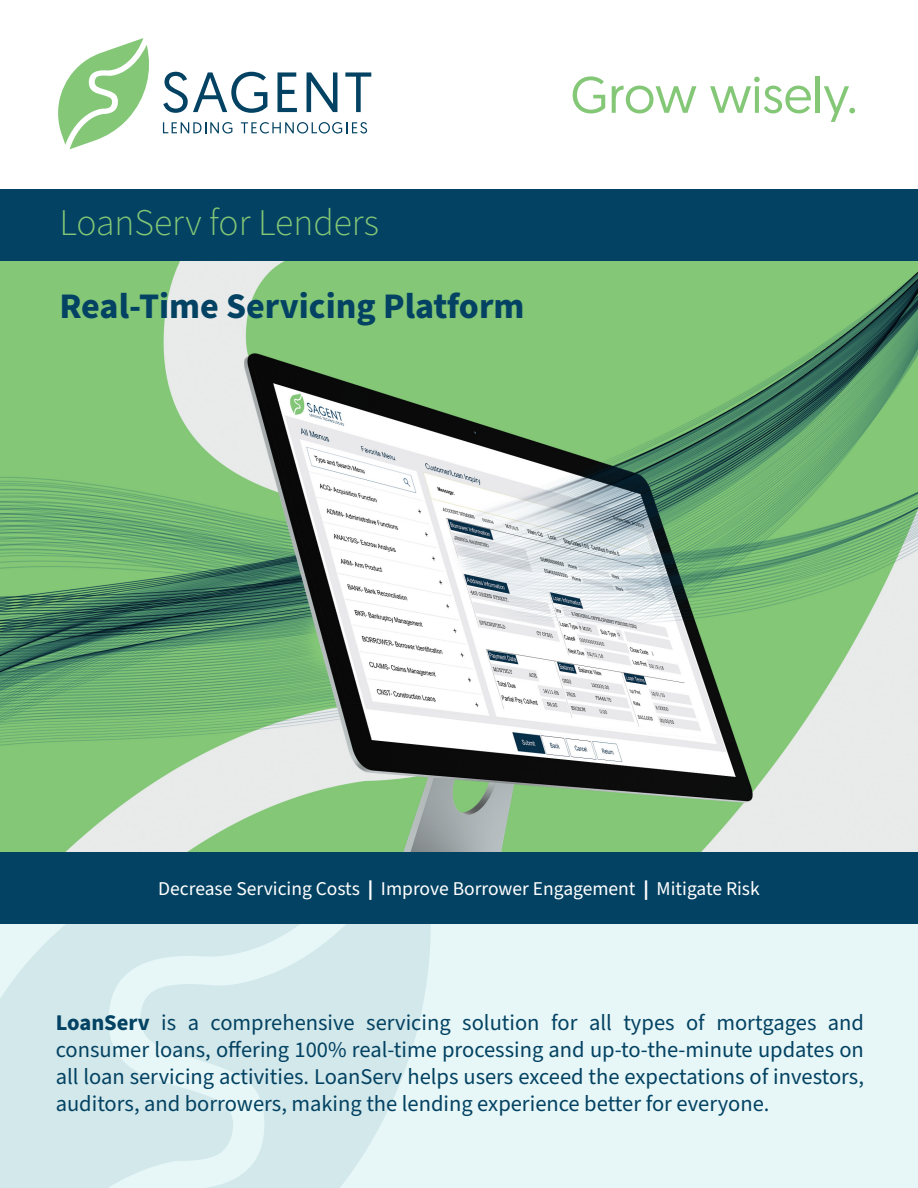
<style>
.page{position:relative;width:918px;height:1188px;background:#fff}
.page>*{position:absolute;margin:0;border:0;box-sizing:border-box;transform-origin:0 0}
.t1{font:51px "Geomanist";color:#83c777}
.t2{font:300 37.65px "Source Sans Pro";color:#83c777}
.Medium_Size_Call_Out{font:700 36px "Source Sans Pro";color:#034262}
.Light_Heading{font:22.5px/27px "Source Sans Pro";color:#034262;text-align:justify}
.Light_Heading-2{font:19.5px "Source Sans Pro";color:#fff}
.s1{font-weight:900}
.s2{font-weight:700}
</style>
<div class="page">
<img style="left:0;top:260px;width:918px;height:591px">
<svg style="left:0;top:923px;width:918px;height:265px;background:#def0f2"></svg>
<div style="left:0;top:852px;width:918px;height:71px;background:#034262"></div>
<svg style="left:58px;top:38px;width:91px;height:111px"></svg>
<svg style="left:163px;top:72px;width:104px;height:41px"></svg>
<svg style="left:278px;top:72px;width:19px;height:40px"></svg>
<svg style="left:307px;top:72px;width:30px;height:40px"></svg>
<svg style="left:345px;top:72px;width:26px;height:40px"></svg>
<svg style="left:163px;top:122px;width:69px;height:12px"></svg>
<svg style="left:241px;top:122px;width:126px;height:12px"></svg>
<div style="left:0;top:189px;width:918px;height:71px;background:#034262"></div>
<p class="t2" style="left:59px;top:197px;width:321px">LoanServ for Lenders</p>
<p class="Medium_Size_Call_Out" style="left:59px;top:282px;width:467px">Real-Time Servicing Platform</p>
<p class="t1" style="left:571px;top:62px;width:289px">Grow wisely.</p>
<p class="Light_Heading-2" style="left:158px;top:875px;width:603px">Decrease Servicing Costs <span class="s1">|</span> Improve Borrower Engagement <span class="s1">|</span> Mitigate Risk</p>
<p class="Light_Heading" style="left:56px;top:1010px;width:810px"><span class="s2">LoanServ</span> is a comprehensive servicing solution for all types of mortgages and consumer loans, offering 100% real-time processing and up-to-the-minute updates on all loan servicing activities. LoanServ helps users exceed the expectations of investors, auditors, and borrowers, making the lending experience better for everyone.</p>
</div>
